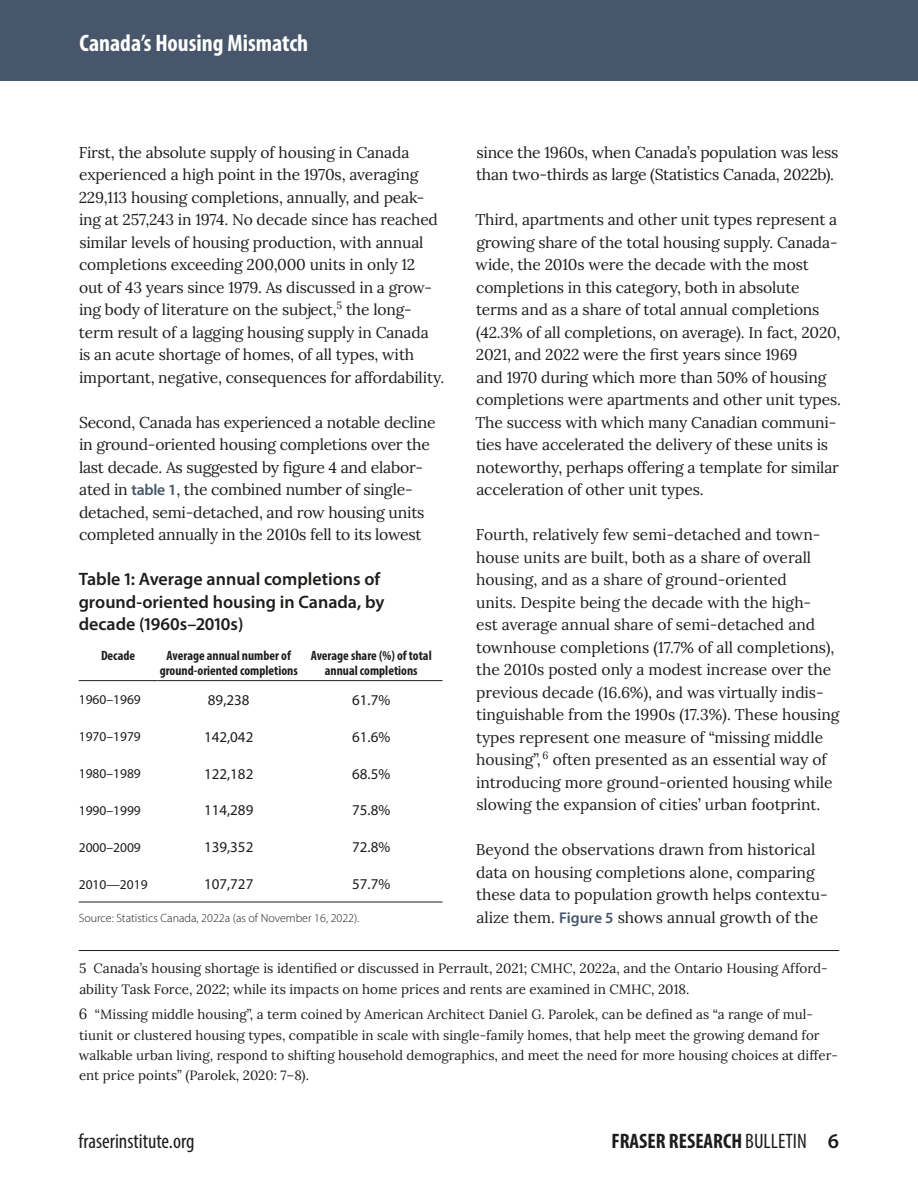
<style>
.page{position:relative;width:918px;height:1188px;background:#fff}
.page>*{position:absolute;margin:0;border:0;box-sizing:border-box;transform-origin:0 0}
.t1{font:700 condensed 24px "Myriad Pro";color:#fff}
.t2{font:700 condensed 21px "Myriad Pro";color:#1d1d1b}
.t3{font:condensed 21px "Myriad Pro";color:#1d1d1b}
.t4{font:600 18px/22.5px "Myriad Pro";color:#1d1d1b}
.t5{font:15.75px/22.5px "Lora";letter-spacing:-.015em;color:#1d1d1b}
.t6{font:15.6px/22.5px "Lora";letter-spacing:-.01em;color:#1d1d1b}
.t7{font:15px "Myriad Pro";color:#1d1d1b}
.t8{font:13.5px/20.4px "Lora";color:#1d1d1b}
.t9{font:700 condensed 13.5px/15px "Myriad Pro";color:#1d1d1b;text-align:center}
.t10{font:13.5px "Myriad Pro";color:#1d1d1b}
.t11{font:13.35px/20.2px "Lora";color:#1d1d1b}
.t12{font:300 12px "Myriad Pro";color:#1d1d1b}
.s1{font-family:"Myriad Pro";font-weight:600;color:#47566a}
.s2{font-size:14.85px}
.s3{font-weight:400}
.s4{font-weight:600;font-stretch:normal}
</style>
<div class="page">
<div style="left:0;top:0;width:918px;height:81px;background:#47566a"></div>
<hr style="left:79px;top:950px;width:760px;height:1px;background:#1d1d1b">
<hr style="left:79px;top:680px;width:79px;height:1px;background:#1d1d1b">
<hr style="left:158px;top:680px;width:142px;height:1px;background:#1d1d1b">
<hr style="left:300px;top:680px;width:142px;height:1px;background:#1d1d1b">
<hr style="left:79px;top:902px;width:79px;height:1px;background:#1d1d1b">
<hr style="left:158px;top:902px;width:142px;height:1px;background:#1d1d1b">
<hr style="left:300px;top:902px;width:142px;height:1px;background:#1d1d1b">
<h1 class="t1" style="left:80px;top:28px;width:230px">Canada’s Housing Mismatch</h1>
<p class="t6" style="left:79px;top:140px;width:367px">First, the absolute supply of housing in Canada experienced a high point in the 1970s, averaging 229,113 housing completions, annually, and peak&shy;ing at 257,243 in 1974. No decade since has reached similar levels of housing production, with annual completions exceeding 200,000 units in only 12<br>out of 43 years since 1979. As discussed in a grow&shy;ing body of literature on the subject,<sup>5</sup> the long&shy;term result of a lagging housing supply in Canada<br>is an acute shortage of homes, of all types, with important, negative, consequences for affordability.</p>
<p class="t5" style="left:79px;top:410px;width:358px">Second, Canada has experienced a notable decline in ground-oriented housing completions over the last decade. As suggested by figure 4 and elabor&shy;ated in <span class="s1">table 1</span>, the combined number of single&shy;detached, semi-detached, and row housing units completed annually in the 2010s fell to its lowest</p>
<p class="t4" style="left:79px;top:567px;width:307px">Table 1: Average annual completions of ground-oriented housing in Canada, by decade (1960s–2010s)</p>
<p class="t9" style="left:101px;top:647px;width:36px">Decade</p>
<p class="t9" style="left:160px;top:647px;width:140px">Average annual number of ground-oriented completions</p>
<p class="t9" style="left:311px;top:647px;width:122px">Average share (%) of total annual completions</p>
<p class="t10" style="left:79px;top:691px;width:64px">1960–1969</p>
<p class="t7" style="left:208px;top:690px;width:43px">89,238</p>
<p class="t7" style="left:352px;top:690px;width:40px">61.7%</p>
<p class="t10" style="left:79px;top:728px;width:64px">1970–1979</p>
<p class="t7" style="left:204px;top:727px;width:51px">142,042</p>
<p class="t7" style="left:352px;top:727px;width:40px">61.6%</p>
<p class="t10" style="left:79px;top:765px;width:64px">1980–1989</p>
<p class="t7" style="left:204px;top:764px;width:51px">122,182</p>
<p class="t7" style="left:352px;top:764px;width:40px">68.5%</p>
<p class="t10" style="left:79px;top:802px;width:64px">1990–1999</p>
<p class="t7" style="left:204px;top:801px;width:51px">114,289</p>
<p class="t7" style="left:352px;top:801px;width:40px">75.8%</p>
<p class="t10" style="left:79px;top:839px;width:64px">2000–2009</p>
<p class="t7" style="left:204px;top:838px;width:51px">139,352</p>
<p class="t7" style="left:352px;top:838px;width:40px">72.8%</p>
<p class="t10" style="left:79px;top:876px;width:70px">2010—2019</p>
<p class="t7" style="left:204px;top:875px;width:51px">107,727</p>
<p class="t7" style="left:352px;top:875px;width:40px">57.7%</p>
<p class="t12" style="left:79px;top:911px;width:282px">Source: Statistics Canada, 2022a (as of November 16, 2022).</p>
<p class="t5" style="left:476px;top:140px;width:364px">since the 1960s, when Canada’s population was less than two-thirds as large (Statistics Canada, 2022b).</p>
<p class="t6" style="left:475px;top:207px;width:367px">Third, apartments and other unit types represent a growing share of the total housing supply. Canada&shy;wide, the 2010s were the decade with the most completions in this category, both in absolute terms and as a share of total annual completions (42.3% of all completions, on average). In fact, 2020, 2021, and 2022 were the first years since 1969<br>and 1970 during which more than 50% of housing completions were apartments and other unit types.<br>The success with which many Canadian communi&shy;ties have accelerated the delivery of these units is noteworthy, perhaps offering a template for similar acceleration of other unit types.</p>
<p class="t6" style="left:476px;top:522px;width:365px">Fourth, relatively few semi-detached and town&shy;house units are built, both as a share of overall housing, and as a share of ground-oriented<br>units. Despite being the decade with the high-<br>est average annual share of semi-detached and townhouse completions (17.7% of all completions), the 2010s posted only a modest increase over the previous decade (16.6%), and was virtually indis&shy;tinguishable from the 1990s (17.3%). These housing types represent one measure of “missing middle housing”, <sup>6</sup> often presented as an essential way of introducing more ground-oriented housing while slowing the expansion of cities’ urban footprint.</p>
<p class="t6" style="left:476px;top:837px;width:353px">Beyond the observations drawn from historical data on housing completions alone, comparing these data to population growth helps contextu&shy;alize them. <span class="s1">Figure 5</span> shows annual growth of the</p>
<p class="t8" style="left:79px;top:957px;width:750px">5 Canada’s housing shortage is identified or discussed in Perrault, 2021; CMHC, 2022a, and the Ontario Housing Afford&shy;ability Task Force, 2022; while its impacts on home prices and rents are examined in CMHC, 2018.</p>
<p class="t11" style="left:79px;top:1004px;width:760px"><span class="s2">6</span> “Missing middle housing”, a term coined by American Architect Daniel G. Parolek, can be defined as “a range of mul&shy;tiunit or clustered housing types, compatible in scale with single-family homes, that help meet the growing demand for walkable urban living, respond to shifting household demographics, and meet the need for more housing choices at differ&shy;ent price points” (Parolek, 2020: 7–8).</p>
<h2 class="t3" style="left:79px;top:1128px;width:117px">fraserinstitute.org</h2>
<h2 class="t2" style="left:612px;top:1127px;width:229px">FRASER RESEARCH <span class="s3">BULLETIN</span> <span class="s4">6</span></h2>
</div>
